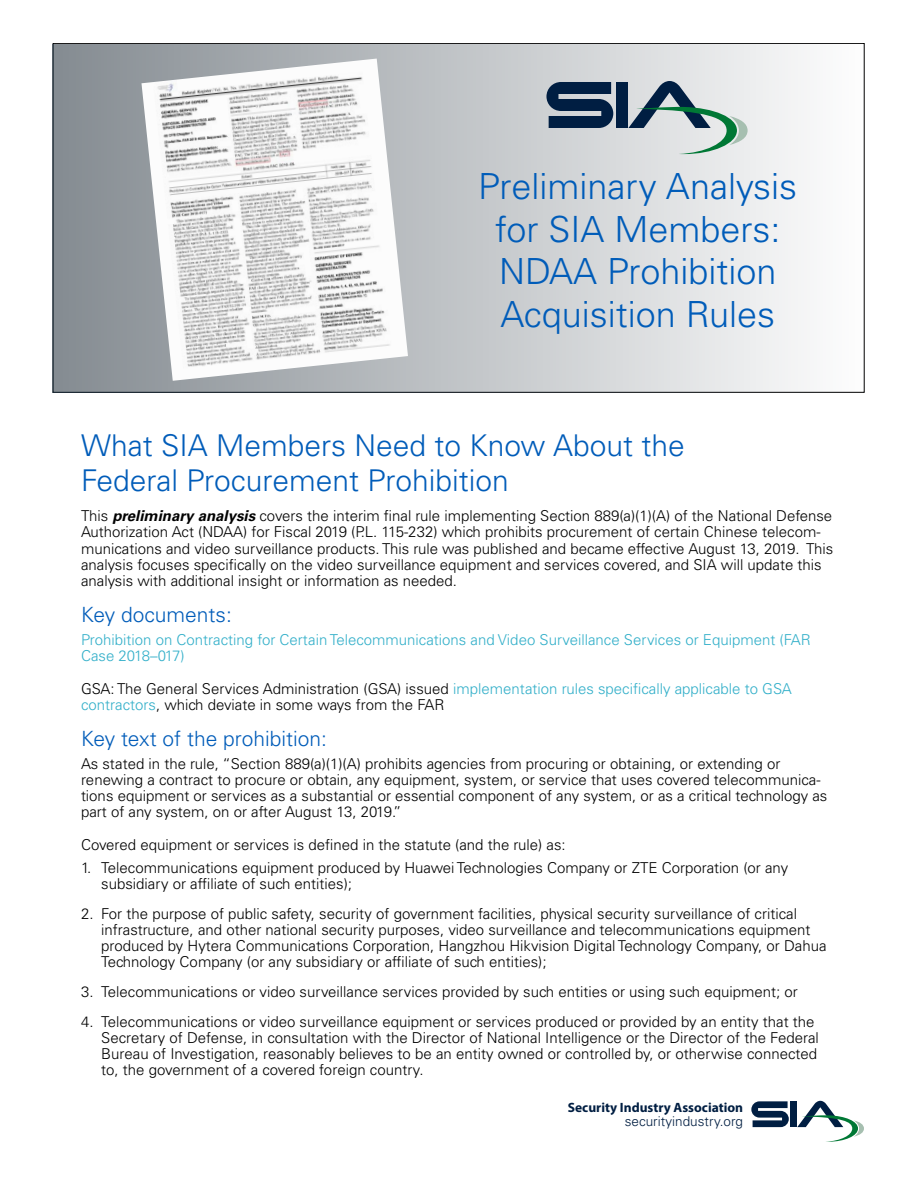
<style>
.page{position:relative;width:918px;height:1188px;background:#fff}
.page>*{position:absolute;margin:0;border:0;box-sizing:border-box;transform-origin:0 0}
.t1{font:300 36px/42.8px "Univers LT Std";color:#005cb9;text-align:center}
.t2{font:300 30px/35.5px "Univers LT Std";color:#005cb9}
.t3{font:300 21px "Univers LT Std";color:#005cb9}
.t4{font:300 15px/16.2px "Univers LT Std";color:#000}
.t5{font:300 15px/16.2px "Univers LT Std";color:#32afc9}
.t6{font:700 13.5px "Myriad Pro";color:#001e42}
.t7{font:300 13.5px "Univers LT Std";color:#001e42}
.s1{font-weight:700;font-style:italic}
.s2{color:#32afc9}
</style>
<div class="page">
<div style="left:53px;top:44px;width:811px;height:349px;background:linear-gradient(to right,#848b91,#fdfefe)"></div>
<svg style="left:751px;top:1101px;width:38px;height:26px"></svg>
<div style="left:791px;top:1101px;width:6px;height:26px;background:#001e42"></div>
<svg style="left:797px;top:1101px;width:67px;height:41px"></svg>
<img style="left:141px;top:59px;width:267px;height:322px">
<svg style="left:546px;top:82px;width:67px;height:46px;background:#364c68"></svg>
<div style="left:616px;top:82px;width:12px;height:46px;background:#001e42"></div>
<svg style="left:627px;top:81px;width:121px;height:73px;background:#b0bfbf"></svg>
<h1 class="t1" style="left:478px;top:165px;width:321px">Preliminary Analysis for SIA Members:<br>NDAA Prohibition<br>Acquisition Rules</h1>
<h2 class="t2" style="left:81px;top:428px;width:605px">What SIA Members Need to Know About the<br>Federal Procurement Prohibition</h2>
<p class="t4" style="left:81px;top:508px;width:754px">This <span class="s1">preliminary analysis</span> covers the interim final rule implementing Section 889(a)(1)(A) of the National Defense Authorization Act (NDAA) for Fiscal 2019 (P.L. 115-232) which prohibits procurement of certain Chinese telecom&shy;munications and video surveillance products. This rule was published and became effective August 13, 2019. This analysis focuses specifically on the video surveillance equipment and services covered, and SIA will update this analysis with additional insight or information as needed.</p>
<h3 class="t3" style="left:81px;top:602px;width:152px">Key documents:</h3>
<p class="t5" style="left:81px;top:632px;width:731px">Prohibition on Contracting for Certain Telecommunications and Video Surveillance Services or Equipment (FAR<br>Case 2018–017)</p>
<p class="t4" style="left:81px;top:680px;width:712px">GSA: The General Services Administration (GSA) issued <span class="s2">implementation rules specifically applicable to GSA contractors</span>, which deviate in some ways from the FAR</p>
<h3 class="t3" style="left:81px;top:726px;width:248px">Key text of the prohibition:</h3>
<p class="t4" style="left:81px;top:755px;width:748px">As stated in the rule, “Section 889(a)(1)(A) prohibits agencies from procuring or obtaining, or extending or renewing a contract to procure or obtain, any equipment, system, or service that uses covered telecommunica&shy;tions equipment or services as a substantial or essential component of any system, or as a critical technology as part of any system, on or after August 13, 2019.”</p>
<p class="t4" style="left:81px;top:836px;width:486px">Covered equipment or services is defined in the statute (and the rule) as:</p>
<p class="t4" style="left:101px;top:859px;width:688px;text-indent:-20px">1. Telecommunications equipment produced by Huawei Technologies Company or ZTE Corporation (or any subsidiary or affiliate of such entities);</p>
<p class="t4" style="left:101px;top:905px;width:727px;text-indent:-20px">2. For the purpose of public safety, security of government facilities, physical security surveillance of critical infrastructure, and other national security purposes, video surveillance and telecommunications equipment produced by Hytera Communications Corporation, Hangzhou Hikvision Digital Technology Company, or Dahua Technology Company (or any subsidiary or affiliate of such entities);</p>
<p class="t4" style="left:81px;top:983px;width:718px">3. Telecommunications or video surveillance services provided by such entities or using such equipment; or</p>
<p class="t4" style="left:101px;top:1013px;width:719px;text-indent:-20px">4. Telecommunications or video surveillance equipment or services produced or provided by an entity that the Secretary of Defense, in consultation with the Director of National Intelligence or the Director of the Federal Bureau of Investigation, reasonably believes to be an entity owned or controlled by, or otherwise connected to, the government of a covered foreign country.</p>
<p class="t6" style="left:568px;top:1099px;width:177px">Security Industry Association</p>
<p class="t7" style="left:625px;top:1113px;width:120px">securityindustry.org</p>
</div>
